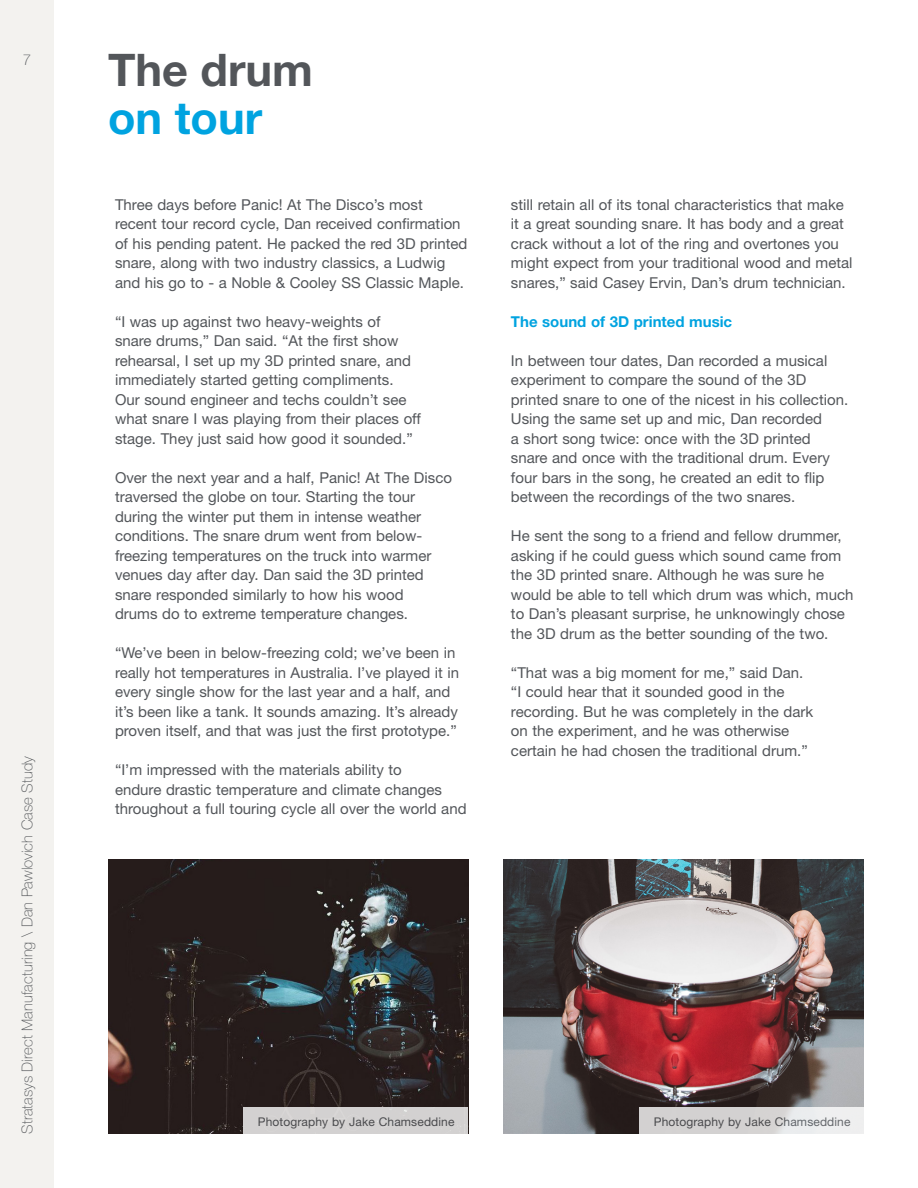
<style>
.page{position:relative;width:918px;height:1188px;background:#fff}
.page>*{position:absolute;margin:0;border:0;box-sizing:border-box;transform-origin:0 0}
.Page_Title{font:700 45px "Helvetica Neue LT Std";color:#53565a}
.Page_Title-2{font:700 45px "Helvetica Neue LT Std";color:#00a3e0}
.Para_Bullets{font:15px/19.5px "Helvetica Neue LT Std";color:#53565a}
.Folio{font:100 15px "Helvetica Neue LT Std";letter-spacing:.005em;color:#55585b}
.Para_Bullets-2{font:700 15px "Helvetica Neue LT Std";color:#00a3e0}
.Folio-2{font:100 15px "Helvetica Neue LT Std";color:#53565a}
.t1{font:12px "Helvetica Neue LT Std";letter-spacing:.01em;color:#53565a}
</style>
<div class="page">
<img style="left:108px;top:860px;width:360px;height:274px">
<img style="left:504px;top:860px;width:360px;height:273px">
<div style="left:243px;top:1107px;width:225px;height:27px;background:#d3d1d1"></div>
<div style="left:639px;top:1107px;width:225px;height:27px;background:linear-gradient(to right,#cac7c7,#eff0f1)"></div>
<div style="left:0;top:0;width:54px;height:1188px;background:#f3f2ef"></div>
<p class="Folio-2" style="left:23px;top:51px;width:10px">7</p>
<p class="Folio" style="left:18px;top:1134px;width:380px;rotate:-90deg">Stratasys Direct Manufacturing \ Dan Pawlovich Case Study</p>
<p class="Page_Title" style="left:108px;top:42px;width:206px">The drum</p>
<p class="Page_Title-2" style="left:108px;top:90px;width:156px">on tour</p>
<p class="Para_Bullets" style="left:115px;top:195px;width:354px">Three days before Panic! At The Disco’s most recent tour record cycle, Dan received confirmation of his pending patent. He packed the red 3D printed snare, along with two industry classics, a Ludwig and his go to - a Noble &amp; Cooley SS Classic Maple.</p>
<p class="Para_Bullets" style="left:115px;top:312px;width:307px">“I was up against two heavy-weights of snare drums,” Dan said. “At the first show rehearsal, I set up my 3D printed snare, and immediately started getting compliments.<br>Our sound engineer and techs couldn’t see what snare I was playing from their places off stage. They just said how good it sounded.”</p>
<p class="Para_Bullets" style="left:115px;top:468px;width:339px">Over the next year and a half, Panic! At The Disco traversed the globe on tour. Starting the tour during the winter put them in intense weather conditions. The snare drum went from below&shy;freezing temperatures on the truck into warmer venues day after day. Dan said the 3D printed snare responded similarly to how his wood<br>drums do to extreme temperature changes.</p>
<p class="Para_Bullets" style="left:115px;top:643px;width:346px">“We’ve been in below-freezing cold; we’ve been in really hot temperatures in Australia. I’ve played it in every single show for the last year and a half, and it’s been like a tank. It sounds amazing. It’s already proven itself, and that was just the first prototype.”</p>
<p class="Para_Bullets" style="left:115px;top:760px;width:353px">“I’m impressed with the materials ability to<br>endure drastic temperature and climate changes throughout a full touring cycle all over the world and</p>
<p class="Para_Bullets" style="left:511px;top:195px;width:343px">still retain all of its tonal characteristics that make it a great sounding snare. It has body and a great crack without a lot of the ring and overtones you might expect from your traditional wood and metal snares,” said Casey Ervin, Dan’s drum technician.</p>
<p class="Para_Bullets-2" style="left:511px;top:312px;width:223px">The sound of 3D printed music</p>
<p class="Para_Bullets" style="left:511px;top:351px;width:339px">In between tour dates, Dan recorded a musical experiment to compare the sound of the 3D printed snare to one of the nicest in his collection.<br>Using the same set up and mic, Dan recorded<br>a short song twice: once with the 3D printed snare and once with the traditional drum. Every four bars in the song, he created an edit to flip between the recordings of the two snares.</p>
<p class="Para_Bullets" style="left:511px;top:526px;width:344px">He sent the song to a friend and fellow drummer, asking if he could guess which sound came from the 3D printed snare. Although he was sure he would be able to tell which drum was which, much to Dan’s pleasant surprise, he unknowingly chose the 3D drum as the better sounding of the two.</p>
<p class="Para_Bullets" style="left:511px;top:663px;width:304px">“That was a big moment for me,” said Dan. “I could hear that it sounded good in the recording. But he was completely in the dark on the experiment, and he was otherwise certain he had chosen the traditional drum.”</p>
<p class="t1" style="left:258px;top:1114px;width:198px">Photography by Jake Chamseddine</p>
<p class="t1" style="left:654px;top:1114px;width:198px">Photography by Jake Chamseddine</p>
</div>
